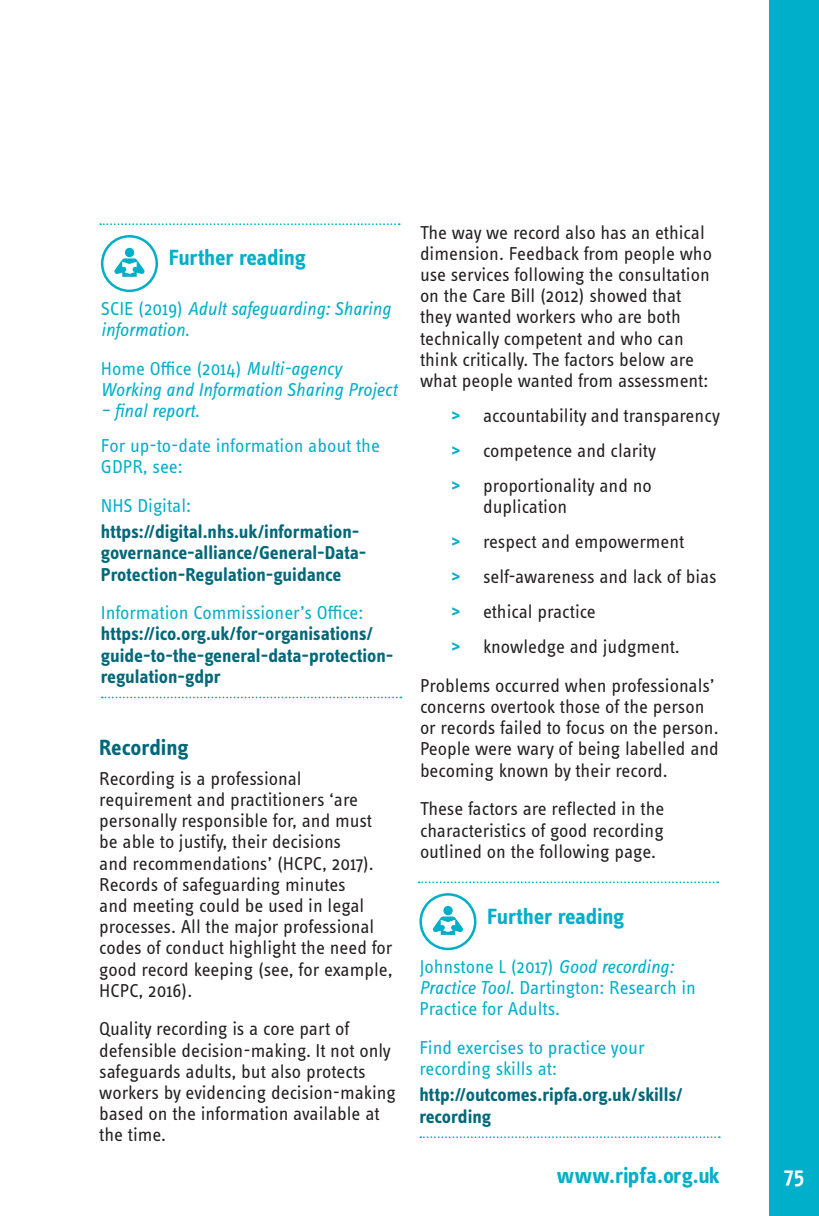
<style>
.page{position:relative;width:819px;height:1216px;background:#fff}
.page>*{position:absolute;margin:0;border:0;box-sizing:border-box;transform-origin:0 0}
.key_message{font:700 22.75px "Info Text Pro";letter-spacing:-.01em;color:#00afca}
.Heading_2{font:700 22.75px "Info Text Pro";color:#006879}
.t1{font:600 22.75px "Info Text Pro";color:#fff}
.List_Paragraph{font:19.25px/21.2px "Info Text Pro";color:#231f20}
.t2{font:700 19.25px/21.2px "Info Text Pro";color:#006879}
.t3{font:19.25px/21.2px "Info Text Pro";color:#00afca}
.t4{font:italic 19.25px/21.2px "Info Text Pro";color:#00afca}
.s1{font-style:normal}
.s2{font-weight:400;color:#00afca}
.s3{font-weight:700;color:#00afca}
.s4{font-style:italic}
</style>
<div class="page">
<div style="left:769px;top:0;width:50px;height:1215px;background:#00afca"></div>
<svg style="left:100px;top:223px;width:299px;height:2px"></svg>
<svg style="left:102px;top:696px;width:299px;height:2px"></svg>
<div style="left:125px;top:248px;width:9px;height:9px;background:#00afc7;border-radius:50%"></div>
<svg style="left:114px;top:258px;width:30px;height:19px"></svg>
<div style="left:101px;top:235px;width:57px;height:57px;border:3px solid #00afc7;border-radius:50%"></div>
<svg style="left:418px;top:881px;width:300px;height:2px"></svg>
<svg style="left:420px;top:1136px;width:299px;height:1px"></svg>
<div style="left:443px;top:905px;width:9px;height:10px;background:#00afc7;border-radius:50%"></div>
<svg style="left:433px;top:916px;width:30px;height:18px"></svg>
<div style="left:419px;top:893px;width:57px;height:57px;border:3px solid #00afc7;border-radius:50%"></div>
<p class="key_message" style="left:169px;top:244px;width:139px">Further reading</p>
<p class="t4" style="left:101px;top:297px;width:291px"><span class="s1">SCIE (2019)</span> Adult safeguarding: Sharing information.</p>
<p class="t4" style="left:101px;top:357px;width:297px"><span class="s1">Home Office (2014)</span> Multi-agency<br>Working and Information Sharing Project</p>
<p class="t4" style="left:101px;top:399px;width:100px">– final report.</p>
<p class="t3" style="left:101px;top:434px;width:280px">For up-to-date information about the<br>GDPR, see:</p>
<p class="t3" style="left:101px;top:494px;width:92px">NHS Digital:</p>
<p class="t2" style="left:101px;top:521px;width:267px">https://digital.nhs.uk/information&shy;governance-alliance/General-Data-<br>Protection-Regulation-guidance</p>
<p class="t2" style="left:101px;top:602px;width:294px"><span class="s2">Information Commissioner’s Office: </span>https://ico.org.uk/for-organisations/ guide-to-the-general-data-protection&shy;regulation-gdpr</p>
<p class="Heading_2" style="left:99px;top:733px;width:91px">Recording</p>
<p class="List_Paragraph" style="left:99px;top:767px;width:295px">Recording is a professional requirement and practitioners ‘are personally responsible for, and must be able to justify, their decisions<br>and recommendations’ (HCPC, 2017).<br>Records of safeguarding minutes<br>and meeting could be used in legal processes. All the major professional codes of conduct highlight the need for good record keeping (see, for example, HCPC, 2016).</p>
<p class="List_Paragraph" style="left:99px;top:1017px;width:298px">Quality recording is a core part of defensible decision-making. It not only safeguards adults, but also protects workers by evidencing decision-making based on the information available at the time.</p>
<p class="List_Paragraph" style="left:420px;top:221px;width:293px">The way we record also has an ethical dimension. Feedback from people who use services following the consultation on the Care Bill (2012) showed that they wanted workers who are both technically competent and who can think critically. The factors below are what people wanted from assessment:</p>
<p class="List_Paragraph" style="left:451px;top:404px;width:270px"><span class="s3">&gt;</span> accountability and transparency</p>
<p class="List_Paragraph" style="left:451px;top:439px;width:206px"><span class="s3">&gt;</span> competence and clarity</p>
<p class="List_Paragraph" style="left:483px;top:474px;width:170px;text-indent:-32px"><span class="s3">&gt;</span> proportionality and no duplication</p>
<p class="List_Paragraph" style="left:451px;top:530px;width:234px"><span class="s3">&gt;</span> respect and empowerment</p>
<p class="List_Paragraph" style="left:451px;top:565px;width:266px"><span class="s3">&gt;</span> self-awareness and lack of bias</p>
<p class="List_Paragraph" style="left:451px;top:600px;width:146px"><span class="s3">&gt;</span> ethical practice</p>
<p class="List_Paragraph" style="left:451px;top:635px;width:230px"><span class="s3">&gt;</span> knowledge and judgment.</p>
<p class="List_Paragraph" style="left:420px;top:674px;width:300px">Problems occurred when professionals’ concerns overtook those of the person or records failed to focus on the person.<br>People were wary of being labelled and becoming known by their record.</p>
<p class="List_Paragraph" style="left:420px;top:797px;width:246px;text-align:justify">These factors are reflected in the characteristics of good recording outlined on the following page.</p>
<p class="key_message" style="left:487px;top:902px;width:139px">Further reading</p>
<p class="t3" style="left:419px;top:955px;width:278px">Johnstone L (2017) <span class="s4">Good recording:<br>Practice Tool</span>. Dartington: Research in<br>Practice for Adults.</p>
<p class="t3" style="left:419px;top:1036px;width:227px">Find exercises to practice your recording skills at:</p>
<p class="t2" style="left:419px;top:1084px;width:265px">http://outcomes.ripfa.org.uk/skills/ recording</p>
<p class="key_message" style="left:557px;top:1161px;width:164px">www.ripfa.org.uk</p>
<p class="t1" style="left:783px;top:1161px;width:22px">75</p>
</div>
